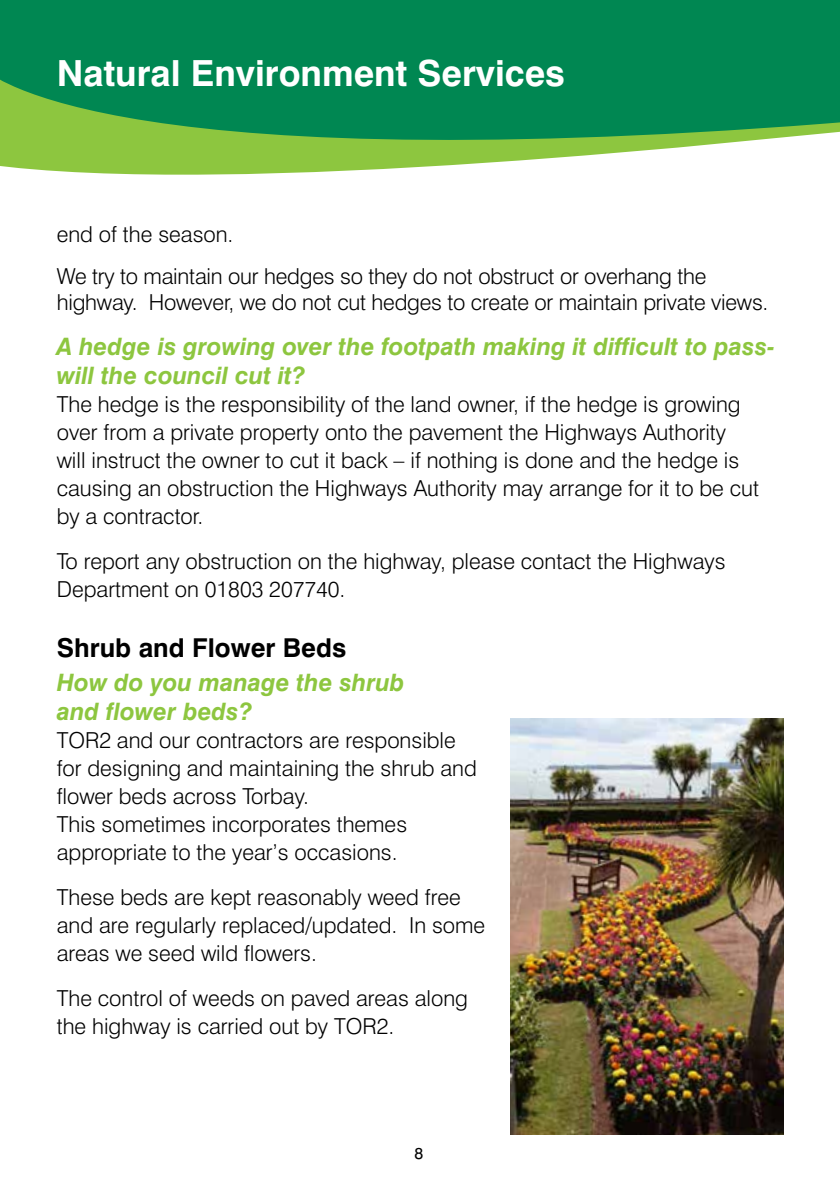
<style>
.page{position:relative;width:840px;height:1191px;background:#fff}
.page>*{position:absolute;margin:0;border:0;box-sizing:border-box;transform-origin:0 0}
.t1{font:700 36px "Swiss 721 BT";color:#fff}
.heading_2{font:700 26px "Swiss 721 BT";color:#000}
.questions{font:italic 700 24px/28.8px "Swiss 721 BT";color:#8dc63f}
.t2{font:300 22px/28px "Swiss 721 BT";color:#000}
.t3{font:16px "Swiss 721 BT";color:#000}
</style>
<div class="page">
<div style="left:0;top:0;width:839px;height:68px;background:#008752"></div>
<svg style="left:0;top:68px;width:839px;height:107px;background:#4ba962"></svg>
<img style="left:510px;top:718px;width:272px;height:416px">
<p class="t1" style="left:57px;top:51px;width:509px">Natural Environment Services</p>
<p class="t2" style="left:57px;top:220px;width:178px">end of the season.</p>
<p class="t2" style="left:57px;top:263px;width:712px;line-height:25.4px">We try to maintain our hedges so they do not obstruct or overhang the highway. However, we do not cut hedges to create or maintain private views.</p>
<p class="questions" style="left:57px;top:332px;width:719px">A hedge is growing over the footpath making it difficult to pass&shy;will the council cut it?</p>
<p class="t2" style="left:57px;top:390px;width:703px">The hedge is the responsibility of the land owner, if the hedge is growing over from a private property onto the pavement the Highways Authority will instruct the owner to cut it back – if nothing is done and the hedge is causing an obstruction the Highways Authority may arrange for it to be cut by a contractor.</p>
<p class="t2" style="left:57px;top:547px;width:670px">To report any obstruction on the highway, please contact the Highways<br>Department on 01803 207740.</p>
<p class="heading_2" style="left:57px;top:631px;width:291px">Shrub and Flower Beds</p>
<p class="questions" style="left:57px;top:668px;width:349px">How do you manage the shrub and flower beds?</p>
<p class="t2" style="left:57px;top:726px;width:421px">TOR2 and our contractors are responsible for designing and maintaining the shrub and flower beds across Torbay.<br>This sometimes incorporates themes appropriate to the year’s occasions.</p>
<p class="t2" style="left:57px;top:883px;width:430px">These beds are kept reasonably weed free and are regularly replaced/updated. In some areas we seed wild flowers.</p>
<p class="t2" style="left:57px;top:984px;width:412px">The control of weeds on paved areas along the highway is carried out by TOR2.</p>
<p class="t3" style="left:414px;top:1143px;width:10px">8</p>
</div>
